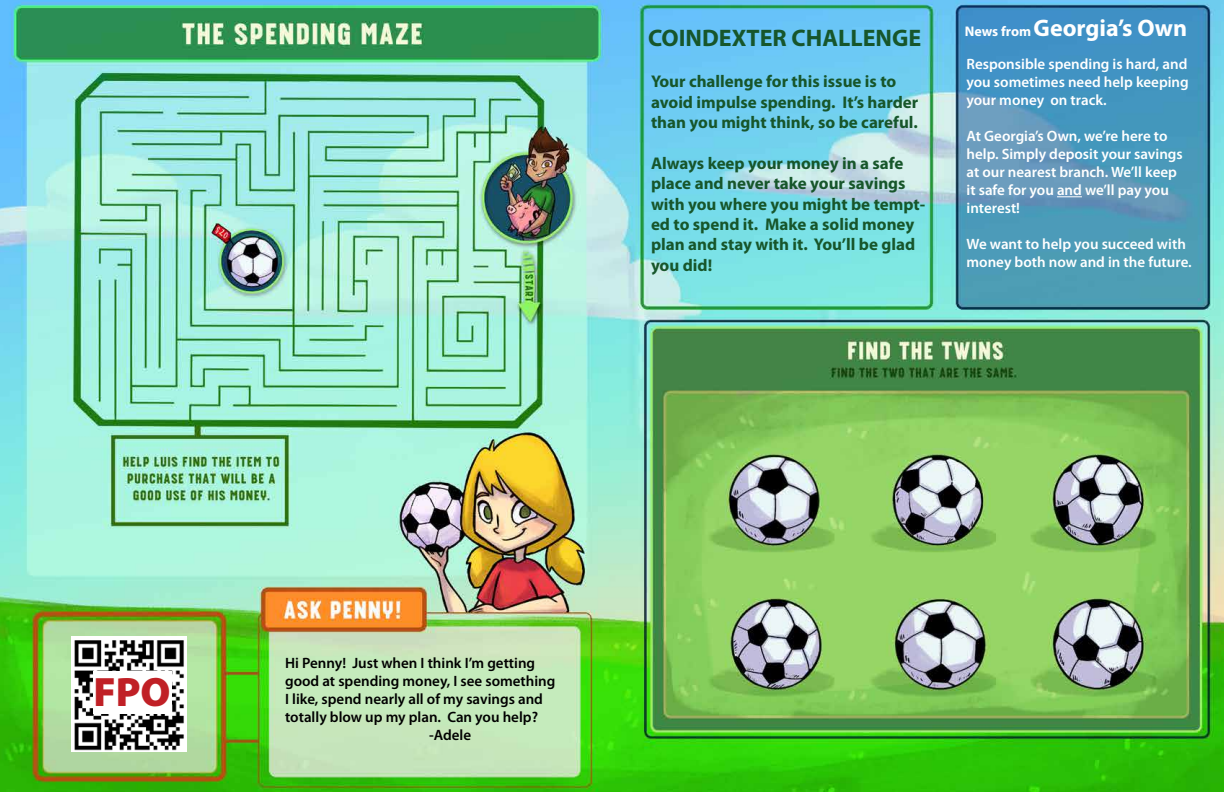
<style>
.page{position:relative;width:1224px;height:792px;background:#fff}
.page>*{position:absolute;margin:0;border:0;box-sizing:border-box;transform-origin:0 0}
.t1{font:900 41.2px "Myriad Pro";color:#c02026}
.t2{font:700 24px "Myriad Pro";color:#fff}
.t3{font:700 24px "Myriad Pro";color:#17562b}
.t4{font:700 17px/20.4px "Myriad Pro";color:#17562b}
.t5{font:600 15px/18px "Myriad Pro";color:#fff}
.t6{font:600 15px "Myriad Pro";color:#000}
.s1{font-size:14px}
</style>
<div class="page">
<img style="left:0;top:0;width:1224px;height:792px">
<img style="left:72px;top:637px;width:114px;height:115px">
<div style="left:93px;top:671px;width:79px;height:43px;background:#fff"></div>
<svg style="left:1057px;top:196px;width:25px;height:1px"></svg>
<h2 class="t3" style="left:648px;top:24px;width:275px">COINDEXTER CHALLENGE</h2>
<p class="t4" style="left:651px;top:71px;width:269px">Your challenge for this issue is to avoid impulse spending. It’s harder than you might think, so be careful.</p>
<p class="t4" style="left:651px;top:153px;width:276px">Always keep your money in a safe place and never take your savings with you where you might be tempt&shy;ed to spend it. Make a solid money plan and stay with it. You’ll be glad you did!</p>
<h2 class="t2" style="left:965px;top:14px;width:224px"><span class="s1">News from</span> Georgia’s Own</h2>
<p class="t5" style="left:967px;top:55px;width:224px;text-align:justify">Responsible spending is hard, and you sometimes need help keeping your money on track.</p>
<p class="t5" style="left:967px;top:127px;width:218px">At Georgia’s Own, we’re here to help. Simply deposit your savings at our nearest branch. We’ll keep it safe for you and we’ll pay you interest!</p>
<p class="t5" style="left:967px;top:235px;width:227px">We want to help you succeed with money both now and in the future.</p>
<h1 class="t1" style="left:93px;top:669px;width:79px">FPO</h1>
<p class="t6" style="left:285px;top:655px;width:252px">Hi Penny! Just when I think I’m getting</p>
<p class="t6" style="left:285px;top:673px;width:272px">good at spending money, I see something</p>
<p class="t6" style="left:285px;top:691px;width:259px">I like, spend nearly all of my savings and</p>
<p class="t6" style="left:285px;top:709px;width:254px">totally blow up my plan. Can you help?</p>
<p class="t6" style="left:429px;top:727px;width:44px">-Adele</p>
</div>
